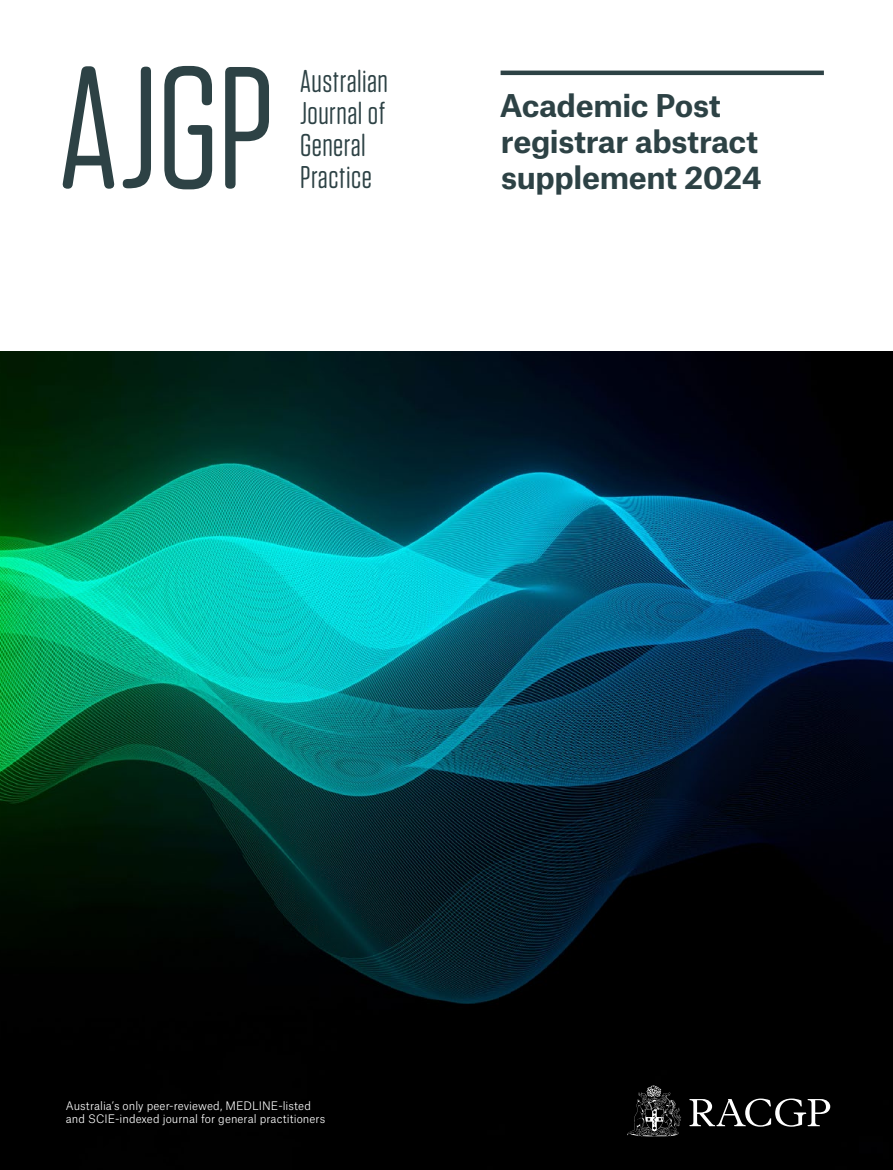
<style>
.page{position:relative;width:893px;height:1170px;background:#fff}
.page>*{position:absolute;margin:0;border:0;box-sizing:border-box;transform-origin:0 0}
.t1{font:31.35px/32.2px "Tungsten Rounded";letter-spacing:.015em;color:#2d4245}
.t2{font:700 30px/36px "Atlas Grotesk";letter-spacing:-.015em;color:#2d4245}
.t3{font:300 11.25px/13.5px "Atlas Grotesk";letter-spacing:.005em;color:#fff}
</style>
<div class="page">
<img style="left:0;top:351px;width:893px;height:818px">
<hr style="left:501px;top:71px;width:323px;height:4px;background:#2d4245">
<svg style="left:62px;top:66px;width:53px;height:123px"></svg>
<svg style="left:123px;top:67px;width:28px;height:121px"></svg>
<svg style="left:164px;top:66px;width:48px;height:123px"></svg>
<svg style="left:225px;top:67px;width:44px;height:122px"></svg>
<svg style="left:627px;top:1085px;width:54px;height:51px;background:#2b2b2b"></svg>
<svg style="left:689px;top:1098px;width:141px;height:28px"></svg>
<h1 class="t1" style="left:300px;top:65px;width:89px">Australian<br>Journal of<br>General<br>Practice</h1>
<h2 class="t2" style="left:500px;top:84px;width:263px">Academic Post registrar abstract supplement 2024</h2>
<p class="t3" style="left:66px;top:1097px;width:261px">Australia’s only peer-reviewed, MEDLINE-listed and SCIE-indexed journal for general practitioners</p>
</div>
